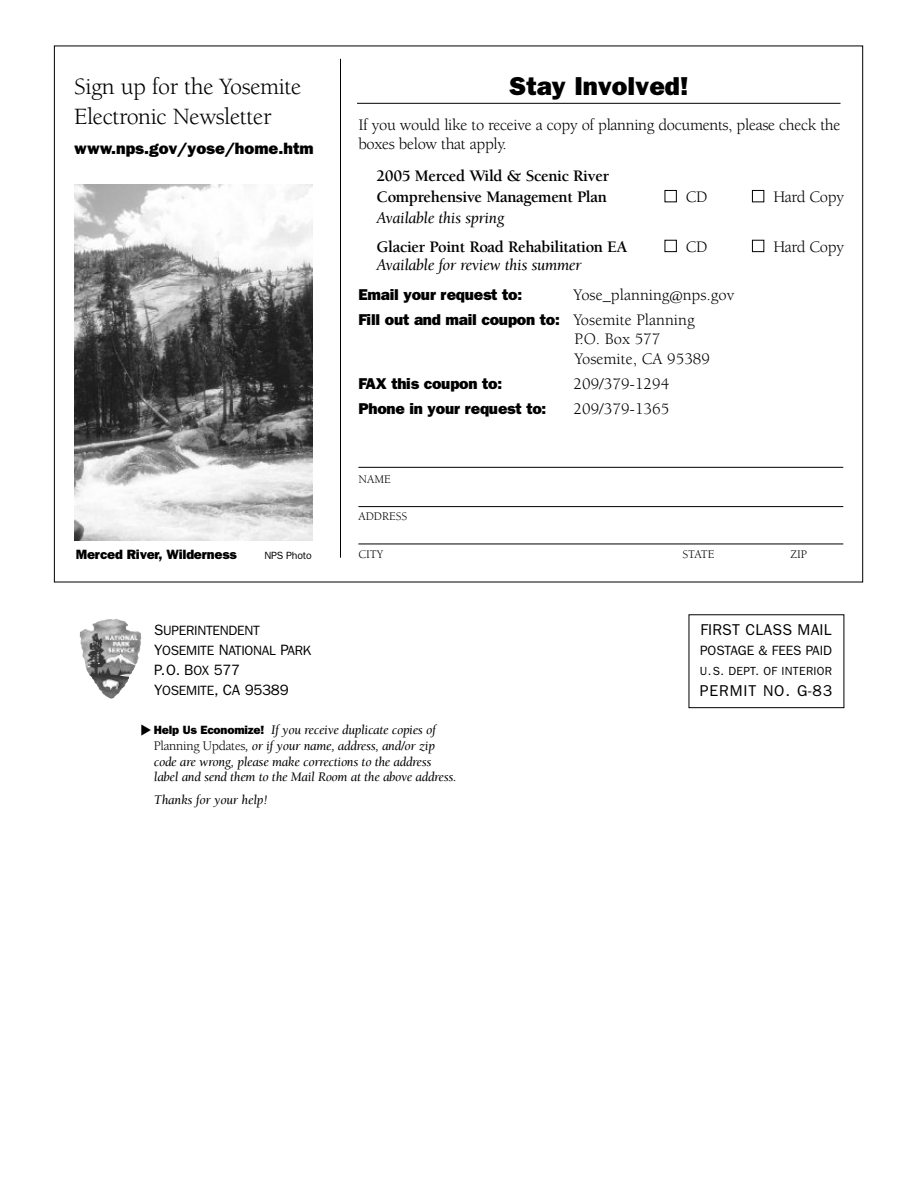
<style>
.page{position:relative;width:918px;height:1188px;background:#fff}
.page>*{position:absolute;margin:0;border:0;box-sizing:border-box;transform-origin:0 0}
.t1{font:800 25.95px "Franklin Gothic";color:#000}
.t2{font:24px "Berkeley";letter-spacing:-.02em;color:#000}
.t3{font:16.5px/19.5px "Berkeley";letter-spacing:-.02em;color:#000}
.t4{font:700 16.5px/21px "Berkeley";letter-spacing:-.02em;color:#000}
.t5{font:16.5px/19.5px "Berkeley";color:#000}
.t6{font:italic 16.5px "Berkeley";letter-spacing:-.02em;color:#000}
.t7{font:800 16.5px "Franklin Gothic";color:#000}
.t8{font:800 15.75px "Franklin Gothic";letter-spacing:-.02em;color:#000}
.t9{font:15.75px "Franklin Gothic";letter-spacing:.01em;color:#000}
.t10{font:15.75px "Franklin Gothic";letter-spacing:.055em;color:#000}
.t11{font:15px/19.8px "Franklin Gothic";letter-spacing:-.02em;color:#000}
.t12{font:italic 13.5px/15.6px "Berkeley";letter-spacing:-.02em;color:#000}
.t13{font:13.5px/19.8px "Franklin Gothic";letter-spacing:-.02em;color:#000}
.t14{font:800 13.5px "Franklin Gothic";letter-spacing:-.02em;color:#000}
.t15{font:12px "Berkeley";color:#000}
.t16{font:11.85px "Franklin Gothic";letter-spacing:.025em;color:#000}
.t17{font:10.5px "Franklin Gothic";letter-spacing:-.02em;color:#000}
.s1{color:#fff}
.s2{font-size:15px}
.s3{font-size:13.5px}
.s4{font-family:"Berkeley";font-weight:400;font-size:16.5px}
.s5{font-family:"Franklin Gothic";font-weight:800;font-style:normal;font-size:12px}
.s6{font-style:normal}
</style>
<div class="page">
<img style="left:80px;top:619px;width:61px;height:78px">
<div style="left:688px;top:614px;width:156px;height:94px;border:1px solid #000"></div>
<hr style="left:358px;top:467px;width:485px;height:1px;background:#000">
<hr style="left:358px;top:506px;width:485px;height:1px;background:#000">
<hr style="left:358px;top:544px;width:485px;height:1px;background:#000">
<hr style="left:357px;top:103px;width:484px;height:1px;background:#000">
<hr style="left:340px;top:59px;width:1px;height:499px;background:#000">
<img style="left:74px;top:184px;width:238px;height:357px">
<h2 class="t2" style="left:74px;top:78px;width:229px">Sign up for the Yosemite</h2>
<h1 class="t1" style="left:509px;top:70px;width:181px">Stay Involved!</h1>
<h2 class="t2" style="left:74px;top:108px;width:199px">Electronic Newsletter</h2>
<p class="t7" style="left:74px;top:139px;width:241px">www.nps.gov/yose/home.htm</p>
<p class="t3" style="left:358px;top:116px;width:484px">If you would like to receive a copy of planning documents, please check the boxes below that apply.</p>
<p class="t4" style="left:376px;top:167px;width:234px">2005 Merced Wild &amp; Scenic River<br>Comprehensive Management Plan</p>
<p class="t3" style="left:664px;top:188px;width:45px"><span class="s1">■</span> CD</p>
<p class="t3" style="left:752px;top:188px;width:94px"><span class="s1">■</span> Hard Copy</p>
<p class="t14" style="left:76px;top:546px;width:163px">Merced River, Wilderness</p>
<p class="t17" style="left:265px;top:549px;width:49px">NPS Photo</p>
<p class="t13" style="left:154px;top:621px;width:159px"><span class="s2">S</span>UPERINTENDENT<br><span class="s2">Y</span>OSEMITE <span class="s2">N</span>ATIONAL <span class="s2">P</span>ARK</p>
<p class="t11" style="left:154px;top:660px;width:136px">P.O. B<span class="s3">OX</span> 577<br>Y<span class="s3">OSEMITE</span>, CA 95389</p>
<p class="t6" style="left:376px;top:211px;width:129px">Available this spring</p>
<p class="t4" style="left:376px;top:237px;width:253px">Glacier Point Road Rehabilitation EA</p>
<p class="t3" style="left:664px;top:238px;width:45px"><span class="s1">■</span> CD</p>
<p class="t3" style="left:752px;top:238px;width:94px"><span class="s1">■</span> Hard Copy</p>
<p class="t6" style="left:376px;top:258px;width:207px">Available for review this summer</p>
<p class="t8" style="left:358px;top:285px;width:165px">Email your request to:</p>
<p class="t5" style="left:574px;top:286px;width:162px">Yose_planning@nps.gov</p>
<p class="t8" style="left:358px;top:310px;width:338px">Fill out and mail coupon to: <span class="s4">Yosemite Planning</span></p>
<p class="t5" style="left:574px;top:331px;width:137px">P.O. Box 577<br>Yosemite, CA 95389</p>
<p class="t8" style="left:358px;top:374px;width:145px">FAX this coupon to:</p>
<p class="t5" style="left:574px;top:375px;width:97px">209/379-1294</p>
<p class="t8" style="left:358px;top:399px;width:189px">Phone in your request to:</p>
<p class="t5" style="left:574px;top:400px;width:97px">209/379-1365</p>
<p class="t15" style="left:358px;top:475px;width:34px">NAME</p>
<p class="t15" style="left:358px;top:512px;width:50px">ADDRESS</p>
<p class="t15" style="left:358px;top:549px;width:26px">CITY</p>
<p class="t15" style="left:682px;top:549px;width:34px">STATE</p>
<p class="t15" style="left:790px;top:549px;width:18px">ZIP</p>
<p class="t9" style="left:700px;top:620px;width:133px">FIRST CLASS MAIL</p>
<p class="t13" style="left:700px;top:641px;width:133px">POSTAGE &amp; FEES PAID</p>
<p class="t16" style="left:700px;top:664px;width:134px">U.S. DEPT. OF INTERIOR</p>
<p class="t10" style="left:700px;top:681px;width:134px">PERMIT NO. G-83</p>
<p class="t12" style="left:154px;top:723px;width:304px"><span class="s5">Help Us Economize!</span> If you receive duplicate copies of <span class="s6">Planning Updates</span>, or if your name, address, and/or zip code are wrong, please make corrections to the address label and send them to the Mail Room at the above address.</p>
<p class="t12" style="left:154px;top:793px;width:116px">Thanks for your help!</p>
</div>
